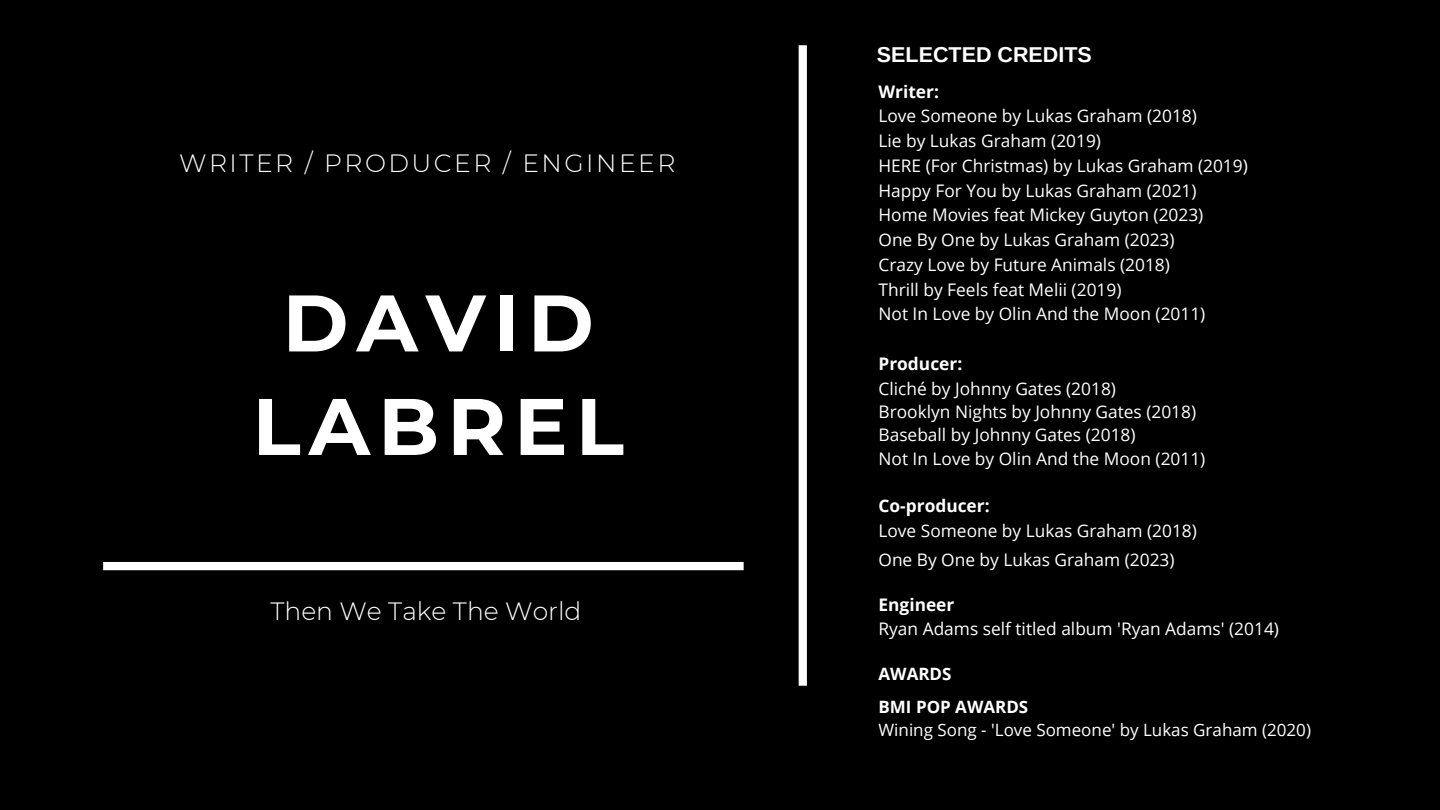
<style>
.page{position:relative;width:1440px;height:810px;background:#000}
.page>*{position:absolute;margin:0;border:0;box-sizing:border-box;transform-origin:0 0}
.t1{font:700 80px/103.5px "Montserrat";letter-spacing:.1em;color:#fff;text-align:center}
.t2{font:300 25px "Montserrat";letter-spacing:.1em;color:#fff}
.t3{font:300 25px "Montserrat";color:#fff}
.t4{font:700 21.5px "Arimo";color:#fff}
.t5{font:17.3px/24.8px "Open Sans";color:#fff}
.t6{font:700 17.3px "Open Sans";color:#fff}
.t7{font:17px "Open Sans";color:#fff}
.t8{font:700 17px "Open Sans";color:#fff}
</style>
<div class="page">
<svg style="left:103px;top:45px;width:704px;height:641px"></svg>
<h2 class="t2" style="left:179px;top:147px;width:498px">WRITER / PRODUCER / ENGINEER</h2>
<h1 class="t1" style="left:252px;top:271px;width:373px">DAVID<br>LABREL</h1>
<h2 class="t3" style="left:270px;top:596px;width:312px">Then We Take The World</h2>
<p class="t4" style="left:877px;top:43px;width:216px">SELECTED CREDITS</p>
<p class="t6" style="left:879px;top:79px;width:62px">Writer:</p>
<p class="t5" style="left:879px;top:103px;width:371px">Love Someone by Lukas Graham (2018)<br>Lie by Lukas Graham (2019)<br>HERE (For Christmas) by Lukas Graham (2019)<br>Happy For You by Lukas Graham (2021)<br>Home Movies feat Mickey Guyton (2023)<br>One By One by Lukas Graham (2023)<br>Crazy Love by Future Animals (2018)<br>Thrill by Feels feat Melii (2019)<br>Not In Love by Olin And the Moon (2011)</p>
<p class="t6" style="left:879px;top:351px;width:85px">Producer:</p>
<p class="t5" style="left:879px;top:376px;width:328px;line-height:23.5px">Cliché by Johnny Gates (2018)<br>Brooklyn Nights by Johnny Gates (2018)<br>Baseball by Johnny Gates (2018)<br>Not In Love by Olin And the Moon (2011)</p>
<p class="t6" style="left:879px;top:494px;width:113px">Co-producer:</p>
<p class="t5" style="left:879px;top:516px;width:320px;line-height:28.5px">Love Someone by Lukas Graham (2018)<br>One By One by Lukas Graham (2023)</p>
<p class="t6" style="left:879px;top:592px;width:77px">Engineer</p>
<p class="t5" style="left:879px;top:616px;width:402px">Ryan Adams self titled album 'Ryan Adams' (2014)</p>
<p class="t8" style="left:879px;top:662px;width:75px">AWARDS</p>
<p class="t8" style="left:879px;top:695px;width:151px">BMI POP AWARDS</p>
<p class="t7" style="left:879px;top:718px;width:434px">Wining Song - 'Love Someone' by Lukas Graham (2020)</p>
</div>
